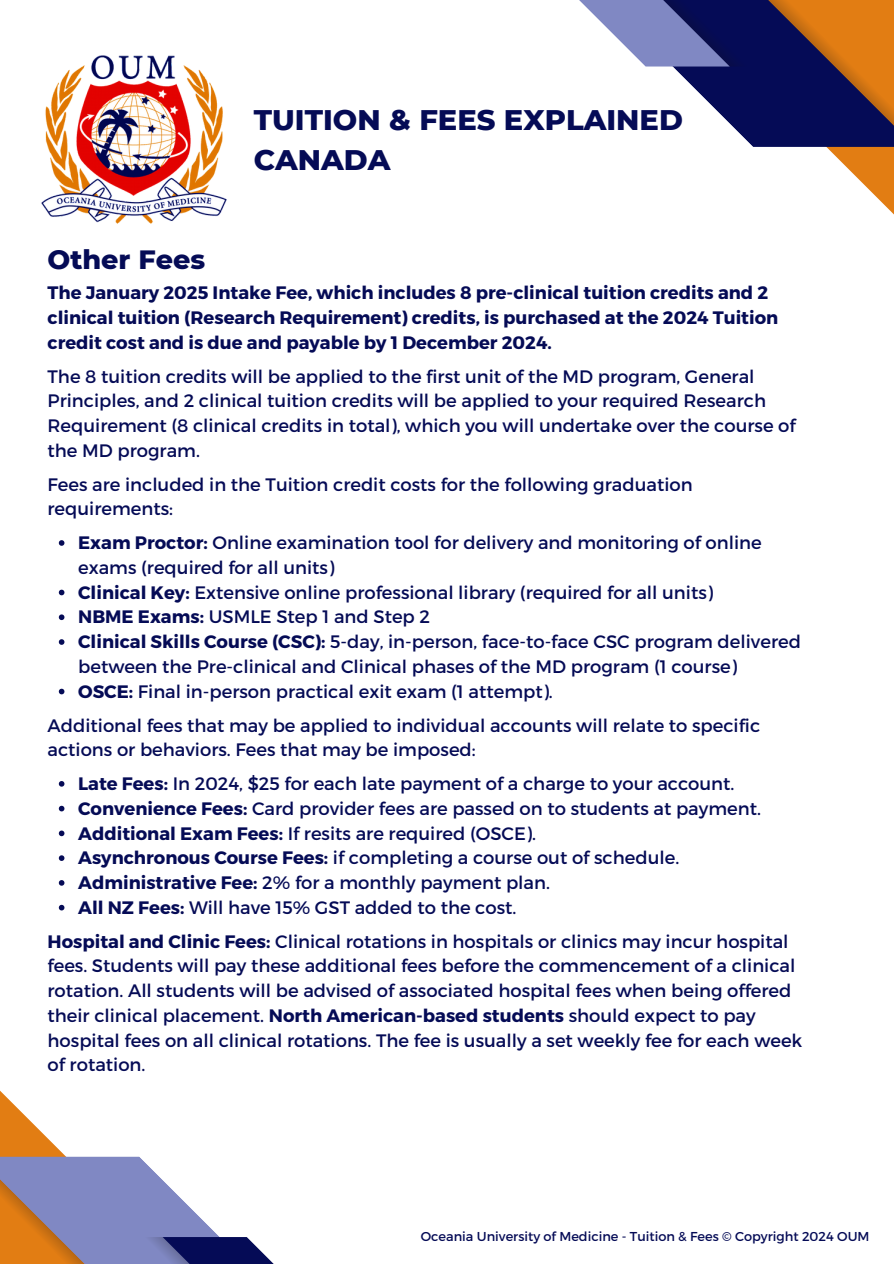
<style>
.page{position:relative;width:894px;height:1264px;background:#fff}
.page>*{position:absolute;margin:0;border:0;box-sizing:border-box;transform-origin:0 0}
.t1{font:800 28.95px/39.8px "Montserrat";color:#050b56}
.t2{font:800 27px "Montserrat";color:#050b56}
.t3{font:18px/24.8px "Montserrat";color:#050b56}
.t4{font:700 18px/24.8px "Montserrat";color:#050b56}
.t5{font:12.9px "Montserrat";color:#050b56}
.s1{font-weight:700}
</style>
<div class="page">
<svg style="left:0;top:1090px;width:66px;height:66px"></svg>
<svg style="left:0;top:1156px;width:273px;height:107px"></svg>
<svg style="left:826px;top:147px;width:67px;height:67px"></svg>
<svg style="left:579px;top:0;width:314px;height:147px"></svg>
<img style="left:41px;top:55px;width:186px;height:169px">
<svg style="left:59px;top:540px;width:5px;height:6px"></svg>
<svg style="left:59px;top:589px;width:5px;height:6px"></svg>
<svg style="left:59px;top:614px;width:5px;height:6px"></svg>
<svg style="left:59px;top:639px;width:5px;height:6px"></svg>
<svg style="left:59px;top:688px;width:5px;height:6px"></svg>
<svg style="left:59px;top:781px;width:5px;height:5px"></svg>
<svg style="left:59px;top:805px;width:5px;height:6px"></svg>
<svg style="left:59px;top:830px;width:5px;height:6px"></svg>
<svg style="left:59px;top:855px;width:5px;height:6px"></svg>
<svg style="left:59px;top:880px;width:5px;height:5px"></svg>
<svg style="left:59px;top:904px;width:5px;height:6px"></svg>
<h1 class="t2" style="left:48px;top:242px;width:159px">Other Fees</h1>
<p class="t1" style="left:254px;top:100px;width:430px">TUITION &amp; FEES EXPLAINED<br>CANADA</p>
<h3 class="t4" style="left:48px;top:279px;width:732px">The January 2025 Intake Fee, which includes 8 pre-clinical tuition credits and 2 clinical tuition (Research Requirement) credits, is purchased at the 2024 Tuition credit cost and is due and payable by 1 December 2024.</h3>
<h4 class="t3" style="left:48px;top:363px;width:749px">The 8 tuition credits will be applied to the first unit of the MD program, General Principles, and 2 clinical tuition credits will be applied to your required Research Requirement (8 clinical credits in total), which you will undertake over the course of the MD program.</h4>
<h4 class="t3" style="left:48px;top:471px;width:646px">Fees are included in the Tuition credit costs for the following graduation requirements:</h4>
<p class="t3" style="left:78px;top:529px;width:685px"><span class="s1">Exam Proctor:</span> Online examination tool for delivery and monitoring of online exams (required for all units)</p>
<p class="t3" style="left:78px;top:579px;width:636px"><span class="s1">Clinical Key:</span> Extensive online professional library (required for all units)</p>
<p class="t3" style="left:78px;top:603px;width:353px"><span class="s1">NBME Exams:</span> USMLE Step 1 and Step 2</p>
<p class="t3" style="left:78px;top:628px;width:724px"><span class="s1">Clinical Skills Course (CSC):</span> 5-day, in-person, face-to-face CSC program delivered between the Pre-clinical and Clinical phases of the MD program (1 course)</p>
<p class="t3" style="left:78px;top:678px;width:476px"><span class="s1">OSCE:</span> Final in-person practical exit exam (1 attempt).</p>
<h4 class="t3" style="left:48px;top:711px;width:714px">Additional fees that may be applied to individual accounts will relate to specific actions or behaviors. Fees that may be imposed:</h4>
<p class="t3" style="left:78px;top:770px;width:657px"><span class="s1">Late Fees:</span> In 2024, $25 for each late payment of a charge to your account.</p>
<p class="t3" style="left:78px;top:795px;width:684px"><span class="s1">Convenience Fees:</span> Card provider fees are passed on to students at payment.</p>
<p class="t3" style="left:78px;top:819px;width:459px"><span class="s1">Additional Exam Fees:</span> If resits are required (OSCE).</p>
<p class="t3" style="left:78px;top:844px;width:602px"><span class="s1">Asynchronous Course Fees:</span> if completing a course out of schedule.</p>
<p class="t3" style="left:78px;top:869px;width:473px"><span class="s1">Administrative Fee:</span> 2% for a monthly payment plan.</p>
<p class="t3" style="left:78px;top:894px;width:439px"><span class="s1">All NZ Fees:</span> Will have 15% GST added to the cost.</p>
<h4 class="t3" style="left:48px;top:927px;width:756px"><span class="s1">Hospital and Clinic Fees:</span> Clinical rotations in hospitals or clinics may incur hospital fees. Students will pay these additional fees before the commencement of a clinical rotation. All students will be advised of associated hospital fees when being offered their clinical placement. <span class="s1">North American-based students</span> should expect to pay hospital fees on all clinical rotations. The fee is usually a set weekly fee for each week of rotation.</h4>
<h2 class="t5" style="left:421px;top:1227px;width:450px">Oceania University of Medicine - Tuition &amp; Fees © Copyright 2024 OUM</h2>
</div>
